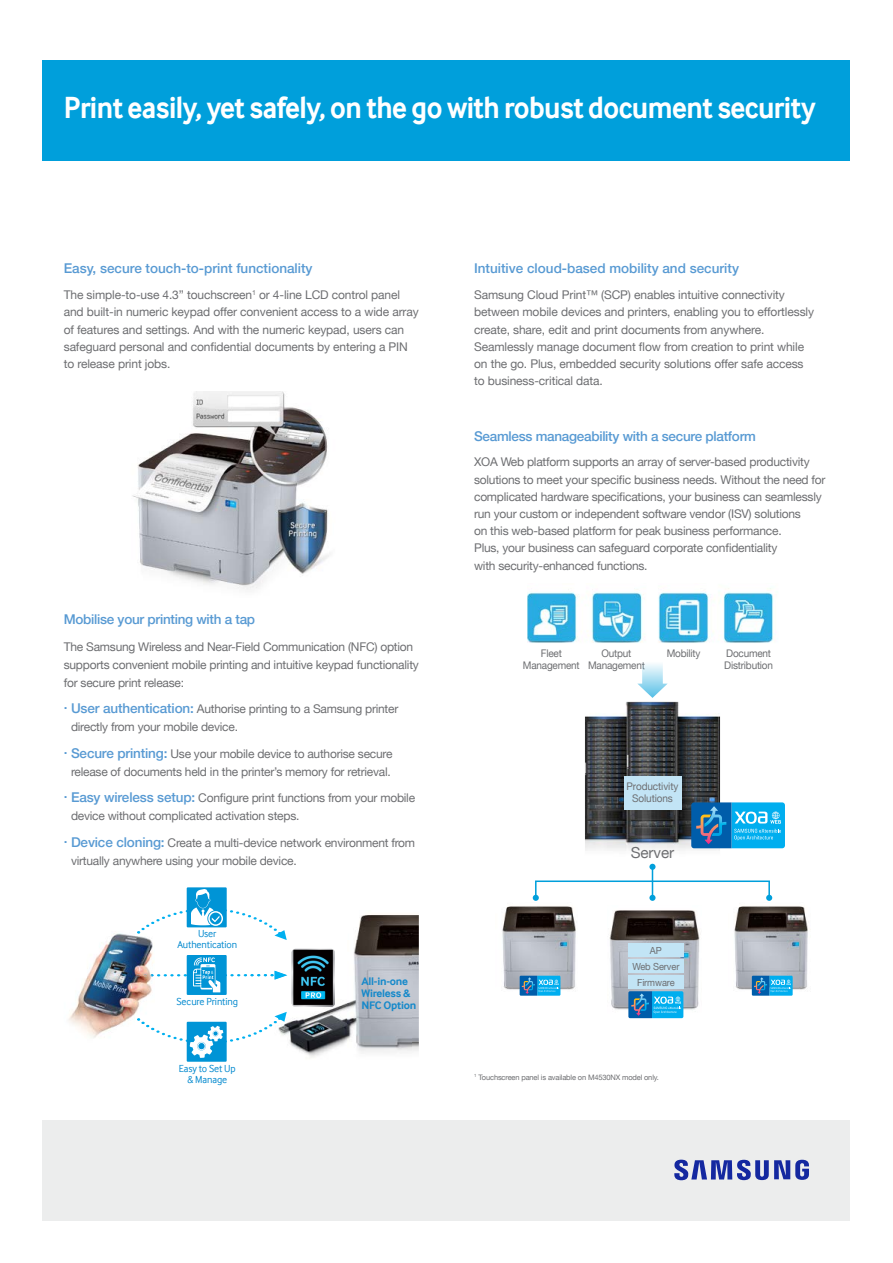
<style>
.page{position:relative;width:893px;height:1263px;background:#fff}
.page>*{position:absolute;margin:0;border:0;box-sizing:border-box;transform-origin:0 0}
.t1{font:700 31.5px "Samsung Inter Face";letter-spacing:-.02em;color:#fff;scale:.9 1}
.t2{font:15.15px "Helvetica Neue LT";letter-spacing:-.01em;color:#6d6e71}
.t3{font:500 13.5px "Helvetica Neue LT";color:#589ad3}
.t4{font:500 13.5px "Helvetica Neue LT";letter-spacing:-.02em;color:#589ad3}
.t5{font:12px/17.2px "Helvetica Neue LT";letter-spacing:-.02em;color:#6d6e71}
.t6{font:700 11.25px/12px "Samsung Inter Face";letter-spacing:-.02em;color:#1689ca}
.t7{font:10.5px/12px "Helvetica Neue LT";letter-spacing:-.02em;color:#6d6e71;text-align:center;scale:.95 1}
.t8{font:10.5px/10.5px "Samsung Inter Face";letter-spacing:-.01em;color:#0088ce;text-align:center;scale:.95 1}
.t9{font:9.75px/15.9px "Helvetica Neue LT";letter-spacing:-.01em;color:#6d6e71;text-align:center;scale:.95 1}
.t10{font:7.5px "Helvetica Neue LT";letter-spacing:-.02em;color:#6d6e71}
.s1{font-weight:500;font-size:13.5px;color:#589ad3}
</style>
<div class="page">
<div style="left:43px;top:1120px;width:807px;height:100px;background:#eceded"></div>
<div style="left:43px;top:60px;width:807px;height:100px;background:#009fdb"></div>
<img style="left:609px;top:910px;width:91px;height:103px">
<img style="left:502px;top:906px;width:74px;height:86px">
<img style="left:734px;top:906px;width:74px;height:86px">
<img style="left:585px;top:702px;width:135px;height:175px">
<div style="left:623px;top:776px;width:58px;height:34px;background:#c2e4f5"></div>
<img style="left:527px;top:588px;width:247px;height:55px">
<hr style="left:652px;top:867px;width:1px;height:31px;background:#009fdb">
<svg style="left:533px;top:880px;width:239px;height:21px"></svg>
<svg style="left:649px;top:864px;width:6px;height:6px"></svg>
<svg style="left:520px;top:976px;width:40px;height:20px"></svg>
<svg style="left:752px;top:976px;width:41px;height:20px"></svg>
<svg style="left:691px;top:802px;width:94px;height:46px;background:#2397d1"></svg>
<img style="left:637px;top:664px;width:31px;height:34px">
<svg style="left:642px;top:662px;width:3px;height:9px"></svg>
<svg style="left:628px;top:991px;width:55px;height:27px"></svg>
<div style="left:628px;top:944px;width:55px;height:13px;background:#c2e4f5"></div>
<div style="left:628px;top:959px;width:55px;height:14px;background:#c2e4f5"></div>
<div style="left:628px;top:975px;width:55px;height:14px;background:#c2e4f5"></div>
<img style="left:132px;top:391px;width:197px;height:199px">
<img style="left:286px;top:948px;width:62px;height:110px">
<img style="left:356px;top:915px;width:63px;height:136px">
<img style="left:348px;top:940px;width:63px;height:113px">
<div style="left:187px;top:1022px;width:40px;height:40px;background:#0094d6"></div>
<svg style="left:156px;top:1012px;width:131px;height:48px"></svg>
<div style="left:187px;top:955px;width:40px;height:40px;background:#0094d6"></div>
<img style="left:68px;top:933px;width:85px;height:105px">
<svg style="left:137px;top:957px;width:150px;height:35px"></svg>
<svg style="left:137px;top:887px;width:150px;height:53px"></svg>
<img style="left:137px;top:1018px;width:18px;height:12px">
<svg style="left:292px;top:949px;width:43px;height:58px;background:#253f48"></svg>
<svg style="left:674px;top:1160px;width:135px;height:20px"></svg>
<h1 class="t1" style="left:64px;top:89px;width:837px">Print easily, yet safely, on the go with robust document security</h1>
<p class="t3" style="left:64px;top:260px;width:250px">Easy, secure touch-to-print functionality</p>
<p class="t5" style="left:64px;top:286px;width:357px">The simple-to-use 4.3” touchscreen<sup>1</sup> or 4-line LCD control panel and built-in numeric keypad offer convenient access to a wide array of features and settings. And with the numeric keypad, users can safeguard personal and confidential documents by entering a PIN to release print jobs.</p>
<p class="t4" style="left:64px;top:611px;width:193px">Mobilise your printing with a tap</p>
<p class="t5" style="left:64px;top:637px;width:357px;line-height:18px">The Samsung Wireless and Near-Field Communication (NFC) option supports convenient mobile printing and intuitive keypad functionality for secure print release:</p>
<p class="t5" style="left:71px;top:700px;width:329px;line-height:18px;text-indent:-7px"><sup>.</sup> <span class="s1">User authentication:</span> Authorise printing to a Samsung printer directly from your mobile device.</p>
<p class="t5" style="left:64px;top:744px;width:330px;line-height:18px;text-align:center"><sup>.</sup> <span class="s1">Secure printing:</span> Use your mobile device to authorise secure release of documents held in the printer’s memory for retrieval.</p>
<p class="t5" style="left:71px;top:789px;width:346px;line-height:18px;text-indent:-7px"><sup>.</sup> <span class="s1">Easy wireless setup:</span> Configure print functions from your mobile device without complicated activation steps.</p>
<p class="t5" style="left:71px;top:833px;width:346px;line-height:18px;text-indent:-7px"><sup>.</sup> <span class="s1">Device cloning:</span> Create a multi-device network environment from virtually anywhere using your mobile device.</p>
<p class="t8" style="left:177px;top:928px;width:64px">User<br>Authentication</p>
<p class="t8" style="left:177px;top:996px;width:66px">Secure Printing</p>
<p class="t8" style="left:179px;top:1063px;width:61px">Easy to Set Up &amp; Manage</p>
<p class="t6" style="left:361px;top:975px;width:56px">All-in-one<br>Wireless &amp;<br>NFC Option</p>
<p class="t3" style="left:474px;top:260px;width:266px">Intuitive cloud-based mobility and security</p>
<p class="t5" style="left:474px;top:286px;width:341px">Samsung Cloud Print™ (SCP) enables intuitive connectivity between mobile devices and printers, enabling you to effortlessly create, share, edit and print documents from anywhere.<br>Seamlessly manage document flow from creation to print while on the go. Plus, embedded security solutions offer safe access to business-critical data.</p>
<p class="t4" style="left:474px;top:428px;width:283px">Seamless manageability with a secure platform</p>
<p class="t5" style="left:474px;top:453px;width:353px">XOA Web platform supports an array of server-based productivity solutions to meet your specific business needs. Without the need for complicated hardware specifications, your business can seamlessly run your custom or independent software vendor (ISV) solutions<br>on this web-based platform for peak business performance.<br>Plus, your business can safeguard corporate confidentiality<br>with security-enhanced functions.</p>
<p class="t7" style="left:523px;top:647px;width:61px">Fleet<br>Management</p>
<p class="t7" style="left:588px;top:647px;width:61px">Output<br>Management</p>
<p class="t7" style="left:667px;top:647px;width:37px">Mobility</p>
<p class="t7" style="left:724px;top:647px;width:53px;text-align:left">Document<br>Distribution</p>
<p class="t7" style="left:627px;top:780px;width:56px">Productivity<br>Solutions</p>
<p class="t2" style="left:631px;top:844px;width:45px">Server</p>
<p class="t9" style="left:632px;top:942px;width:51px">AP<br>Web Server<br>Firmware</p>
<p class="t10" style="left:474px;top:1072px;width:186px"><sup>1</sup> Touchscreen panel is available on M4530NX model only.</p>
</div>
